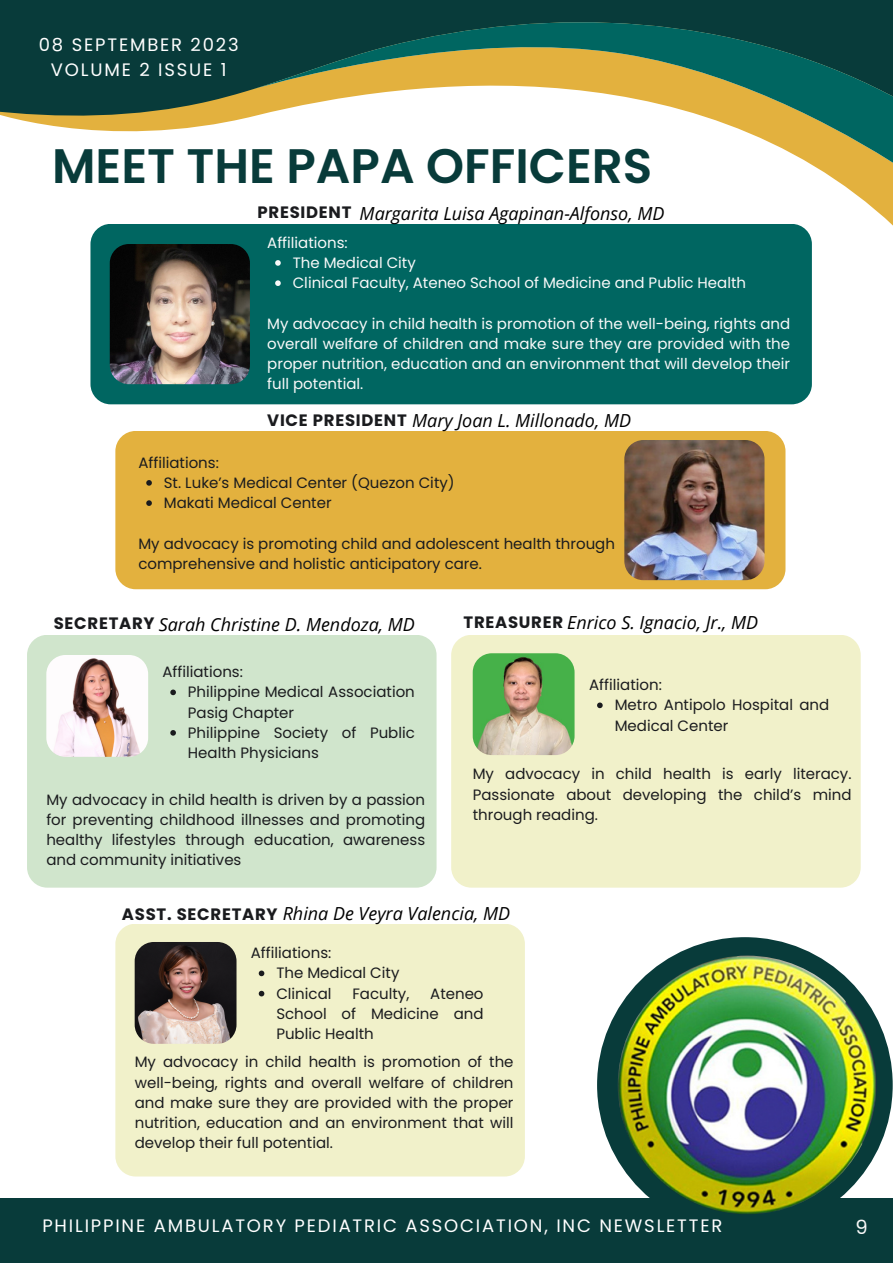
<style>
.page{position:relative;width:893px;height:1264px;background:#fff}
.page>*{position:absolute;margin:0;border:0;box-sizing:border-box;transform-origin:0 0}
.t1{font:600 48.45px "Poppins";color:#083b3a}
.t2{font:19.5px "Poppins";color:#f9f9f9}
.t3{font:italic 18px "Open Sans";color:#000}
.t4{font:18px "Poppins";letter-spacing:.1em;color:#fff}
.t5{font:700 16.5px "Poppins";letter-spacing:.045em;color:#1a1b1e}
.t6{font:15px/20.2px "Poppins";color:#1a1b1e}
.t7{font:15px/20.2px "Poppins";color:#f9f9f9;text-align:justify}
.s1{font-family:"Poppins";font-weight:700;font-style:normal;font-size:16.5px;color:#1a1b1e}
</style>
<div class="page">
<div style="left:115px;top:923px;width:410px;height:253px;background:#f1f1ca;border-radius:20px"></div>
<svg style="left:16px;top:119px;width:876px;height:126px"></svg>
<svg style="left:0;top:0;width:892px;height:119px;background:#17433a"></svg>
<svg style="left:251px;top:5px;width:641px;height:171px"></svg>
<div style="left:90px;top:224px;width:721px;height:180px;background:#006661;border-radius:20px"></div>
<img style="left:110px;top:244px;width:140px;height:140px;border-radius:19px">
<div style="left:115px;top:431px;width:670px;height:158px;background:#e3b13e;border-radius:20px"></div>
<img style="left:624px;top:440px;width:140px;height:140px;border-radius:19px">
<div style="left:27px;top:635px;width:409px;height:252px;background:#d0e5cc;border-radius:20px"></div>
<img style="left:46px;top:655px;width:102px;height:101px;border-radius:19px">
<div style="left:451px;top:635px;width:409px;height:252px;background:#f1f1ca;border-radius:20px"></div>
<img style="left:472px;top:653px;width:102px;height:102px;border-radius:19px">
<img style="left:135px;top:942px;width:101px;height:101px;border-radius:19px">
<div style="left:0;top:1198px;width:892px;height:64px;background:#083b3a"></div>
<div style="left:597px;top:937px;width:295px;height:295px;background:#083b3a;border-radius:50%"></div>
<img style="left:617px;top:955px;width:259px;height:259px;border-radius:50%">
<svg style="left:146px;top:480px;width:6px;height:5px"></svg>
<svg style="left:146px;top:500px;width:6px;height:6px"></svg>
<svg style="left:275px;top:260px;width:6px;height:6px"></svg>
<svg style="left:275px;top:280px;width:6px;height:6px"></svg>
<svg style="left:170px;top:689px;width:6px;height:6px"></svg>
<svg style="left:170px;top:730px;width:6px;height:5px"></svg>
<svg style="left:259px;top:970px;width:5px;height:6px"></svg>
<svg style="left:259px;top:990px;width:5px;height:6px"></svg>
<svg style="left:597px;top:702px;width:5px;height:6px"></svg>
<p class="t4" style="left:39px;top:32px;width:201px">08 SEPTEMBER 2023</p>
<p class="t4" style="left:51px;top:57px;width:177px">VOLUME 2 ISSUE 1</p>
<p class="t4" style="left:119px;top:32px;width:28px">ME</p>
<p class="t1" style="left:52px;top:132px;width:601px">MEET THE PAPA OFFICERS</p>
<p class="t5" style="left:257px;top:200px;width:95px">PRESIDENT</p>
<p class="t3" style="left:359px;top:201px;width:306px">Margarita Luisa Agapinan-Alfonso, MD</p>
<p class="t7" style="left:267px;top:232px;width:82px">Affiliations:</p>
<p class="t7" style="left:293px;top:252px;width:125px">The Medical City</p>
<p class="t7" style="left:293px;top:273px;width:455px">Clinical Faculty, Ateneo School of Medicine and Public Health</p>
<p class="t7" style="left:267px;top:313px;width:524px">My advocacy in child health is promotion of the well-being, rights and overall welfare of children and make sure they are provided with the proper nutrition, education and an environment that will develop their full potential.</p>
<p class="t6" style="left:138px;top:452px;width:82px">Affiliations:</p>
<p class="t3" style="left:267px;top:408px;width:365px"><span class="s1">VICE PRESIDENT</span> Mary Joan L. Millonado, MD</p>
<p class="t6" style="left:164px;top:472px;width:292px">St. Luke’s Medical Center (Quezon City)</p>
<p class="t6" style="left:164px;top:493px;width:169px">Makati Medical Center</p>
<p class="t6" style="left:138px;top:533px;width:478px">My advocacy is promoting child and adolescent health through comprehensive and holistic anticipatory care.</p>
<p class="t5" style="left:54px;top:611px;width:102px">SECRETARY</p>
<p class="t3" style="left:159px;top:611px;width:257px">Sarah Christine D. Mendoza, MD</p>
<p class="t6" style="left:162px;top:661px;width:82px">Affiliations:</p>
<p class="t6" style="left:188px;top:682px;width:228px">Philippine Medical Association<br>Pasig Chapter</p>
<p class="t6" style="left:188px;top:722px;width:228px">Philippine Society of Public<br>Health Physicians</p>
<p class="t6" style="left:46px;top:789px;width:380px;text-align:justify">My advocacy in child health is driven by a passion for preventing childhood illnesses and promoting healthy lifestyles through education, awareness and community initiatives</p>
<p class="t3" style="left:463px;top:610px;width:296px"><span class="s1">TREASURER</span> Enrico S. Ignacio, Jr., MD</p>
<p class="t6" style="left:589px;top:674px;width:74px">Affiliation:</p>
<p class="t6" style="left:614px;top:695px;width:216px">Metro Antipolo Hospital and<br>Medical Center</p>
<p class="t6" style="left:472px;top:764px;width:380px;text-align:justify">My advocacy in child health is early literacy.<br>Passionate about developing the child’s mind through reading.</p>
<p class="t3" style="left:122px;top:900px;width:390px"><span class="s1">ASST. SECRETARY</span> Rhina De Veyra Valencia, MD</p>
<p class="t6" style="left:251px;top:942px;width:82px">Affiliations:</p>
<p class="t6" style="left:276px;top:963px;width:125px">The Medical City</p>
<p class="t6" style="left:276px;top:983px;width:57px">Clinical</p>
<p class="t6" style="left:352px;top:983px;width:58px">Faculty,</p>
<p class="t6" style="left:276px;top:983px;width:209px;text-align:justify;text-indent:154px">Ateneo School of Medicine and Public Health</p>
<p class="t6" style="left:135px;top:1051px;width:380px;text-align:justify">My advocacy in child health is promotion of the well-being, rights and overall welfare of children and make sure they are provided with the proper nutrition, education and an environment that will develop their full potential.</p>
<p class="t4" style="left:42px;top:1213px;width:681px">PHILIPPINE AMBULATORY PEDIATRIC ASSOCIATION, INC NEWSLETTER</p>
<p class="t2" style="left:855px;top:1213px;width:14px">9</p>
</div>
